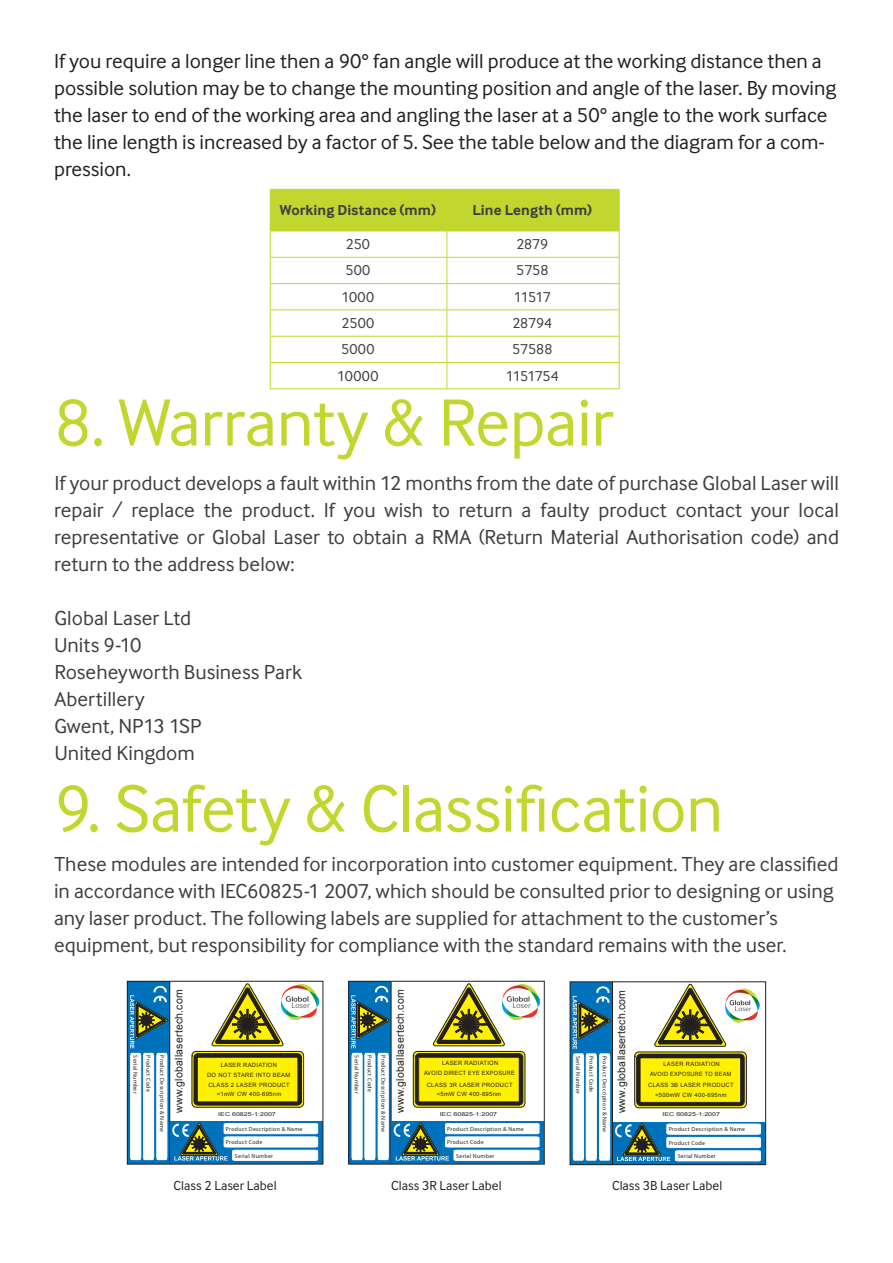
<style>
.page{position:relative;width:893px;height:1263px;background:#fff}
.page>*{position:absolute;margin:0;border:0;box-sizing:border-box;transform-origin:0 0}
.Paragraph_Style_1{font:69px "Inter Face";letter-spacing:-.01em;color:#c1d72f}
.Paragraph_Style_1-2{font:21px/27px "Inter Face";color:#3e3e3f}
.t1{font:21px/27px "Inter Face";color:#231f20}
.Paragraph_Style_1-3{font:15px "Inter Face";letter-spacing:-.005em;color:#3e3e3f}
.Paragraph_Style_1-4{font:700 15px "Inter Face";letter-spacing:.005em;color:#3e3e3f}
.Paragraph_Style_1-5{font:15px "Inter Face";letter-spacing:-.05em;color:#3e3e3f}
.Middle_Position_of_B{font:13.5px "Inter Face";color:#231f20}
.t2{font:10.5px "Arial";letter-spacing:.02em;color:#231f20}
.t3{font:5.85px "Myriad";letter-spacing:.05em;color:#231f20}
.t4{font:5.85px/9.9px "Arial";letter-spacing:.05em;color:#231f20;text-align:center}
.t5{font:5.4px "Arial";color:#231f20;scale:1.32 1}
</style>
<div class="page">
<hr style="left:270px;top:388px;width:177px;height:1px;background:#c1d72f">
<hr style="left:447px;top:388px;width:173px;height:1px;background:#c1d72f">
<svg style="left:270px;top:189px;width:350px;height:199px"></svg>
<div style="left:127px;top:981px;width:43px;height:183px;background:#0072bc"></div>
<hr style="left:169px;top:981px;width:1px;height:183px;background:#231f20">
<div style="left:170px;top:1121px;width:153px;height:43px;background:#0072bc"></div>
<svg style="left:130px;top:983px;width:189px;height:178px"></svg>
<div style="left:197px;top:1057px;width:101px;height:45px;background:#fff101"></div>
<div style="left:197px;top:1057px;width:101px;height:45px;border:1px solid #231f20"></div>
<div style="left:127px;top:981px;width:196px;height:183px;border:1px solid #231f20"></div>
<div style="left:349px;top:981px;width:42px;height:183px;background:#0072bc"></div>
<div style="left:391px;top:1121px;width:153px;height:43px;background:#0072bc"></div>
<svg style="left:351px;top:983px;width:189px;height:178px"></svg>
<div style="left:419px;top:1057px;width:100px;height:45px;background:#fff101"></div>
<div style="left:419px;top:1057px;width:100px;height:45px;border:1px solid #231f20"></div>
<div style="left:348px;top:981px;width:196px;height:183px;border:1px solid #231f20"></div>
<hr style="left:612px;top:982px;width:1px;height:182px;background:#231f20">
<div style="left:612px;top:1122px;width:153px;height:42px;background:#0072bc"></div>
<div style="left:570px;top:981px;width:196px;height:184px;border:1px solid #231f20"></div>
<svg style="left:572px;top:984px;width:189px;height:178px"></svg>
<p class="t1" style="left:54px;top:47px;width:784px">If you require a longer line then a 90° fan angle will produce at the working distance then a possible solution may be to change the mounting position and angle of the laser. By moving the laser to end of the working area and angling the laser at a 50° angle to the work surface the line length is increased by a factor of 5. See the table below and the diagram for a com&shy;pression.</p>
<p class="Paragraph_Style_1-4" style="left:280px;top:201px;width:158px">Working Distance (mm)</p>
<p class="Paragraph_Style_1-4" style="left:472px;top:201px;width:121px">Line Length (mm)</p>
<p class="Paragraph_Style_1-3" style="left:346px;top:236px;width:26px">250</p>
<p class="Paragraph_Style_1-3" style="left:516px;top:236px;width:33px">2879</p>
<p class="Paragraph_Style_1-3" style="left:345px;top:262px;width:26px">500</p>
<p class="Paragraph_Style_1-3" style="left:516px;top:262px;width:34px">5758</p>
<p class="Paragraph_Style_1-3" style="left:342px;top:288px;width:34px">1000</p>
<p class="Paragraph_Style_1-3" style="left:514px;top:288px;width:38px">11517</p>
<p class="Paragraph_Style_1-3" style="left:341px;top:315px;width:34px">2500</p>
<p class="Paragraph_Style_1-3" style="left:512px;top:315px;width:41px">28794</p>
<p class="Paragraph_Style_1-3" style="left:341px;top:341px;width:35px">5000</p>
<p class="Paragraph_Style_1-3" style="left:512px;top:341px;width:42px">57588</p>
<p class="Paragraph_Style_1-3" style="left:337px;top:367px;width:43px">10000</p>
<p class="Paragraph_Style_1-5" style="left:506px;top:367px;width:55px">1151754</p>
<p class="Paragraph_Style_1" style="left:54px;top:383px;width:560px">8. Warranty &amp; Repair</p>
<p class="Paragraph_Style_1-2" style="left:54px;top:470px;width:786px;text-align:justify">If your product develops a fault within 12 months from the date of purchase Global Laser will repair / replace the product. If you wish to return a faulty product contact your local representative or Global Laser to obtain a RMA (Return Material Authorisation code) and return to the address below:</p>
<p class="Paragraph_Style_1-2" style="left:54px;top:605px;width:139px">Global Laser Ltd<br>Units 9-10</p>
<p class="Paragraph_Style_1-2" style="left:54px;top:659px;width:249px">Roseheyworth Business Park</p>
<p class="Paragraph_Style_1-2" style="left:54px;top:686px;width:92px">Abertillery</p>
<p class="Paragraph_Style_1-2" style="left:54px;top:713px;width:148px">Gwent, NP13 1SP</p>
<p class="Paragraph_Style_1-2" style="left:54px;top:740px;width:142px">United Kingdom</p>
<p class="Paragraph_Style_1" style="left:54px;top:769px;width:670px">9. Safety &amp; Classification</p>
<p class="Paragraph_Style_1-2" style="left:54px;top:850px;width:786px">These modules are intended for incorporation into customer equipment. They are classified in accordance with IEC60825-1 2007, which should be consulted prior to designing or using any laser product. The following labels are supplied for attachment to the customer’s equipment, but responsibility for compliance with the standard remains with the user.</p>
<p class="t3" style="left:138px;top:1055px;width:40px;rotate:90deg">Serial Number</p>
<p class="t3" style="left:151px;top:1055px;width:38px;rotate:90deg">Product Code</p>
<p class="t3" style="left:165px;top:1055px;width:78px;rotate:90deg">Product Description &amp; Name</p>
<p class="t2" style="left:172px;top:1113px;width:125px;rotate:-90deg">www.globallasertech.com</p>
<p class="t4" style="left:207px;top:1060px;width:85px">LASER RADIATION<br>DO NOT STARE INTO BEAM<br>CLASS 2 LASER PRODUCT &lt;1mW CW 400-695nm</p>
<p class="t5" style="left:218px;top:1110px;width:45px">IEC 60825-1:2007</p>
<p class="t3" style="left:226px;top:1126px;width:78px">Product Description &amp; Name</p>
<p class="t3" style="left:226px;top:1139px;width:38px">Product Code</p>
<p class="t3" style="left:235px;top:1152px;width:40px">Serial Number</p>
<p class="Middle_Position_of_B" style="left:174px;top:1178px;width:104px">Class 2 Laser Label</p>
<p class="t3" style="left:360px;top:1055px;width:40px;rotate:90deg">Serial Number</p>
<p class="t3" style="left:373px;top:1055px;width:38px;rotate:90deg">Product Code</p>
<p class="t3" style="left:386px;top:1055px;width:78px;rotate:90deg">Product Description &amp; Name</p>
<p class="t2" style="left:393px;top:1113px;width:125px;rotate:-90deg">www.globallasertech.com</p>
<p class="t4" style="left:424px;top:1058px;width:92px">LASER RADIATION<br>AVOID DIRECT EYE EXPOSURE</p>
<p class="t4" style="left:427px;top:1079px;width:87px">CLASS 3R LASER PRODUCT &lt;5mW CW 400-695nm</p>
<p class="t5" style="left:440px;top:1110px;width:45px">IEC 60825-1:2007</p>
<p class="t3" style="left:447px;top:1126px;width:78px">Product Description &amp; Name</p>
<p class="t3" style="left:447px;top:1139px;width:38px">Product Code</p>
<p class="t3" style="left:456px;top:1152px;width:40px">Serial Number</p>
<p class="t3" style="left:581px;top:1056px;width:40px;rotate:90deg">Serial Number</p>
<p class="t3" style="left:594px;top:1056px;width:38px;rotate:90deg">Product Code</p>
<p class="t3" style="left:608px;top:1056px;width:78px;rotate:90deg">Product Description &amp; Name</p>
<p class="t2" style="left:614px;top:1113px;width:125px;rotate:-90deg">www.globallasertech.com</p>
<p class="t4" style="left:650px;top:1059px;width:83px">LASER RADIATION<br>AVOID EXPOSURE TO BEAM</p>
<p class="t4" style="left:648px;top:1080px;width:87px">CLASS 3B LASER PRODUCT &lt;500mW CW 400-695nm</p>
<p class="t5" style="left:662px;top:1111px;width:45px">IEC 60825-1:2007</p>
<p class="t3" style="left:669px;top:1126px;width:78px">Product Description &amp; Name</p>
<p class="t3" style="left:669px;top:1140px;width:38px">Product Code</p>
<p class="t3" style="left:678px;top:1153px;width:40px">Serial Number</p>
<p class="Middle_Position_of_B" style="left:391px;top:1178px;width:112px">Class 3R Laser Label</p>
<p class="Middle_Position_of_B" style="left:612px;top:1178px;width:112px">Class 3B Laser Label</p>
</div>
